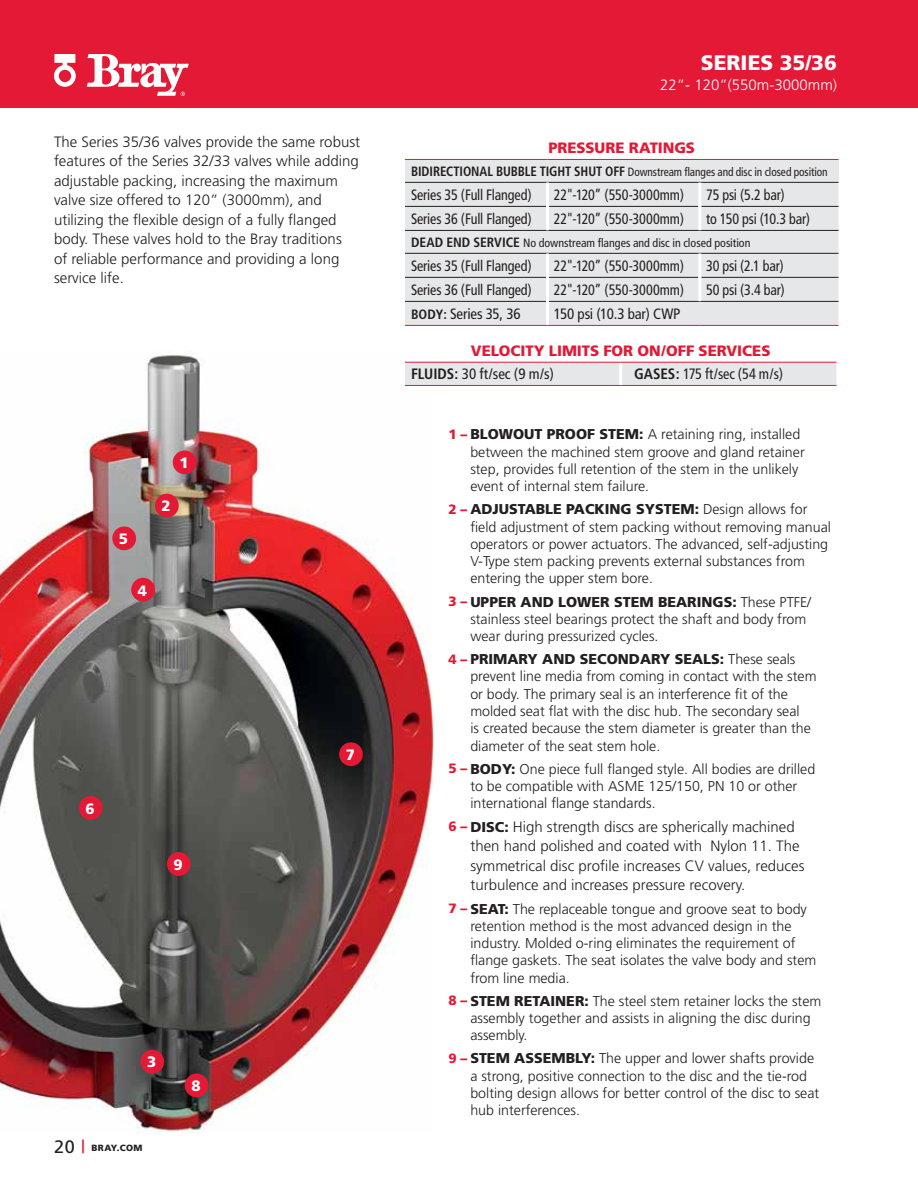
<style>
.page{position:relative;width:918px;height:1188px;background:#fff}
.page>*{position:absolute;margin:0;border:0;box-sizing:border-box;transform-origin:0 0}
.t1{font:900 21px "Frutiger";color:#fff}
.t2{font:300 15px/19.5px "Frutiger";color:#231f20}
.t3{font:condensed 15px "Frutiger";letter-spacing:-.01em;color:#231f20;scale:.94 1}
.t4{font:900 15px/23.2px "Frutiger";letter-spacing:-.005em;color:#e31936}
.t5{font:condensed 15px "Frutiger";letter-spacing:-.01em;color:#231f20}
.t6{font:condensed 15px "Frutiger";letter-spacing:-.01em;color:#231f20;scale:.95 1}
.t7{font:300 15px "Frutiger";color:#fff}
.t8{font:900 15px "Frutiger";color:#fff}
.t9{font:300 14.25px/17.2px "Frutiger";color:#231f20}
.t10{font:condensed 12px "Frutiger";letter-spacing:-.005em;color:#231f20;scale:.95 1}
.t11{font:condensed 12px "Frutiger";letter-spacing:-.005em;color:#231f20}
.t12{font:900 9px "Frutiger";letter-spacing:.04em;color:#231f20}
.s1{font-weight:700;font-size:13.5px}
.s2{font-weight:700;font-stretch:condensed;color:#231f20}
.s3{font-weight:400;font-stretch:condensed;color:#231f20}
.s4{font-weight:700}
.s5{font-weight:400;font-size:18px}
.s6{font-weight:400;font-size:18px;color:#e31936}
.s7{font-weight:900;font-size:13.5px;color:#e31936}
.s8{font-weight:900}
.s9{font-weight:900;font-size:14.25px}
</style>
<div class="page">
<div style="left:0;top:0;width:918px;height:108px;background:#e31936"></div>
<svg style="left:87px;top:54px;width:102px;height:42px"></svg>
<svg style="left:54px;top:54px;width:22px;height:33px"></svg>
<img style="left:0;top:351px;width:433px;height:783px">
<div style="left:173px;top:450px;width:24px;height:24px;background:#e31936;border-radius:50%"></div>
<div style="left:140px;top:1050px;width:24px;height:24px;background:#e31936;border-radius:50%"></div>
<div style="left:131px;top:578px;width:24px;height:24px;background:#e31936;border-radius:50%"></div>
<div style="left:155px;top:494px;width:24px;height:23px;background:#e31936;border-radius:50%"></div>
<div style="left:112px;top:527px;width:24px;height:23px;background:#e31936;border-radius:50%"></div>
<div style="left:79px;top:796px;width:24px;height:24px;background:#e31936;border-radius:50%"></div>
<div style="left:339px;top:742px;width:24px;height:24px;background:#e31936;border-radius:50%"></div>
<div style="left:185px;top:1074px;width:23px;height:23px;background:#e31936;border-radius:50%"></div>
<div style="left:167px;top:852px;width:24px;height:24px;background:#e31936;border-radius:50%"></div>
<div style="left:405px;top:159px;width:434px;height:23px;background:#e6e7e8"></div>
<div style="left:405px;top:183px;width:434px;height:142px;background:#e6e7e8"></div>
<hr style="left:405px;top:182px;width:143px;height:1px;background:#231f20">
<hr style="left:548px;top:182px;width:152px;height:1px;background:#231f20">
<hr style="left:700px;top:182px;width:139px;height:1px;background:#231f20">
<hr style="left:405px;top:206px;width:141px;height:1px;background:#231f20">
<hr style="left:549px;top:206px;width:149px;height:1px;background:#231f20">
<hr style="left:701px;top:206px;width:138px;height:1px;background:#231f20">
<hr style="left:405px;top:230px;width:143px;height:1px;background:#231f20">
<hr style="left:548px;top:230px;width:152px;height:1px;background:#231f20">
<hr style="left:700px;top:230px;width:139px;height:1px;background:#231f20">
<hr style="left:405px;top:253px;width:143px;height:1px;background:#231f20">
<hr style="left:548px;top:253px;width:152px;height:1px;background:#231f20">
<hr style="left:700px;top:253px;width:139px;height:1px;background:#231f20">
<hr style="left:405px;top:277px;width:141px;height:1px;background:#231f20">
<hr style="left:549px;top:277px;width:149px;height:1px;background:#231f20">
<hr style="left:701px;top:277px;width:138px;height:1px;background:#231f20">
<hr style="left:405px;top:301px;width:141px;height:1px;background:#231f20">
<hr style="left:549px;top:301px;width:151px;height:1px;background:#231f20">
<hr style="left:700px;top:301px;width:139px;height:1px;background:#231f20">
<hr style="left:546px;top:183px;width:3px;height:23px;background:#fff">
<hr style="left:698px;top:183px;width:3px;height:23px;background:#fff">
<hr style="left:546px;top:206px;width:3px;height:24px;background:#fff">
<hr style="left:698px;top:206px;width:3px;height:24px;background:#fff">
<hr style="left:546px;top:254px;width:3px;height:23px;background:#fff">
<hr style="left:698px;top:254px;width:3px;height:23px;background:#fff">
<hr style="left:546px;top:277px;width:3px;height:24px;background:#fff">
<hr style="left:698px;top:277px;width:3px;height:24px;background:#fff">
<hr style="left:546px;top:301px;width:3px;height:24px;background:#fff">
<hr style="left:405px;top:159px;width:143px;height:1px;background:#e31936">
<hr style="left:548px;top:159px;width:152px;height:1px;background:#e31936">
<hr style="left:700px;top:159px;width:139px;height:1px;background:#e31936">
<hr style="left:405px;top:325px;width:143px;height:1px;background:#e31936">
<hr style="left:548px;top:325px;width:152px;height:1px;background:#e31936">
<hr style="left:700px;top:325px;width:139px;height:1px;background:#e31936">
<div style="left:405px;top:363px;width:431px;height:22px;background:#e6e7e8"></div>
<hr style="left:619px;top:363px;width:3px;height:22px;background:#fff">
<hr style="left:405px;top:362px;width:216px;height:1px;background:#e31936">
<hr style="left:621px;top:362px;width:215px;height:1px;background:#e31936">
<hr style="left:405px;top:385px;width:216px;height:1px;background:#e31936">
<hr style="left:621px;top:385px;width:215px;height:1px;background:#e31936">
<h1 class="t1" style="left:701px;top:50px;width:138px">SERIES 35/36</h1>
<p class="t7" style="left:660px;top:76px;width:178px">22”- 120”(550m-3000mm)</p>
<p class="t2" style="left:54px;top:132px;width:308px">The Series 35/36 valves provide the same robust features of the Series 32/33 valves while adding adjustable packing, increasing the maximum valve size offered to 120” (3000mm), and utilizing the flexible design of a fully flanged body. These valves hold to the Bray traditions<br>of reliable performance and providing a long service life.</p>
<p class="t4" style="left:549px;top:136px;width:148px">PRESSURE RATINGS</p>
<p class="t10" style="left:411px;top:165px;width:440px"><span class="s1">BIDIRECTIONAL BUBBLE TIGHT SHUT OFF</span> Downstream flanges and disc in closed position</p>
<p class="t3" style="left:411px;top:186px;width:130px">Series 35 (Full Flanged)</p>
<p class="t3" style="left:554px;top:186px;width:140px">22"-120” (550-3000mm)</p>
<p class="t3" style="left:706px;top:186px;width:85px">75 psi (5.2 bar)</p>
<p class="t3" style="left:411px;top:210px;width:130px">Series 36 (Full Flanged)</p>
<p class="t3" style="left:554px;top:210px;width:140px">22"-120” (550-3000mm)</p>
<p class="t3" style="left:706px;top:210px;width:112px">to 150 psi (10.3 bar)</p>
<p class="t11" style="left:411px;top:236px;width:341px"><span class="s1">DEAD END SERVICE</span> No downstream flanges and disc in closed position</p>
<p class="t3" style="left:411px;top:257px;width:130px">Series 35 (Full Flanged)</p>
<p class="t3" style="left:554px;top:257px;width:140px">22"-120” (550-3000mm)</p>
<p class="t3" style="left:706px;top:257px;width:84px">30 psi (2.1 bar)</p>
<p class="t3" style="left:411px;top:281px;width:130px">Series 36 (Full Flanged)</p>
<p class="t3" style="left:554px;top:281px;width:140px">22"-120” (550-3000mm)</p>
<p class="t3" style="left:706px;top:281px;width:85px">50 psi (3.4 bar)</p>
<p class="t5" style="left:411px;top:305px;width:111px"><span class="s1">BODY:</span> Series 35, 36</p>
<p class="t5" style="left:554px;top:305px;width:128px">150 psi (10.3 bar) CWP</p>
<p class="t4" style="left:411px;top:339px;width:361px;text-indent:60px">VELOCITY LIMITS FOR ON/OFF SERVICES<br><span class="s2">FLUIDS:</span> <span class="s3">30 ft/sec (9 m/s)</span></p>
<p class="t6" style="left:634px;top:366px;width:158px"><span class="s4">GASES:</span> 175 ft/sec (54 m/s)</p>
<p class="t8" style="left:119px;top:530px;width:11px">5</p>
<p class="t8" style="left:179px;top:454px;width:11px">1</p>
<p class="t8" style="left:162px;top:497px;width:11px">2</p>
<p class="t8" style="left:138px;top:581px;width:11px">4</p>
<p class="t8" style="left:86px;top:799px;width:11px">6</p>
<p class="t8" style="left:174px;top:856px;width:11px">9</p>
<p class="t8" style="left:147px;top:1053px;width:11px">3</p>
<p class="t8" style="left:191px;top:1077px;width:11px">8</p>
<p class="t12" style="left:54px;top:1143px;width:90px"><span class="s5">20</span> <span class="s6">|</span> BRAY.COM</p>
<p class="t8" style="left:346px;top:746px;width:11px">7</p>
<p class="t9" style="left:470px;top:426px;width:336px;text-indent:-22px"><span class="s7">1 –</span> <span class="s8">BLOWOUT PROOF STEM:</span> A retaining ring, installed between the machined stem groove and gland retainer step, provides full retention of the stem in the unlikely event of internal stem failure.</p>
<p class="t9" style="left:470px;top:501px;width:362px;text-indent:-22px"><span class="s7">2 –</span> <span class="s8">ADJUSTABLE PACKING SYSTEM:</span> Design allows for field adjustment of stem packing without removing manual operators or power actuators. The advanced, self-adjusting V-Type stem packing prevents external substances from entering the upper stem bore.</p>
<p class="t9" style="left:470px;top:593px;width:342px;text-indent:-22px"><span class="s7">3 –</span> <span class="s8">UPPER AND LOWER STEM BEARINGS:</span> These PTFE/ stainless steel bearings protect the shaft and body from wear during pressurized cycles.</p>
<p class="t9" style="left:470px;top:651px;width:348px;text-indent:-22px"><span class="s7">4 –</span> <span class="s8">PRIMARY AND SECONDARY SEALS:</span> These seals prevent line media from coming in contact with the stem or body. The primary seal is an interference fit of the molded seat flat with the disc hub. The secondary seal<br>is created because the stem diameter is greater than the diameter of the seat stem hole.</p>
<p class="t9" style="left:470px;top:760px;width:347px;text-indent:-22px"><span class="s7">5 –</span> <span class="s8">BODY:</span> One piece full flanged style. All bodies are drilled to be compatible with ASME 125/150, PN 10 or other international flange standards.</p>
<p class="t2" style="left:470px;top:817px;width:336px;text-indent:-22px"><span class="s7">6 –</span> <span class="s9">DISC:</span> High strength discs are spherically machined then hand polished and coated with Nylon 11. The symmetrical disc profile increases CV values, reduces turbulence and increases pressure recovery.</p>
<p class="t9" style="left:470px;top:900px;width:348px;text-indent:-22px"><span class="s7">7 –</span> <span class="s8">SEAT:</span> The replaceable tongue and groove seat to body retention method is the most advanced design in the industry. Molded o-ring eliminates the requirement of flange gaskets. The seat isolates the valve body and stem from line media.</p>
<p class="t9" style="left:470px;top:992px;width:353px;text-indent:-22px"><span class="s7">8 –</span> <span class="s8">STEM RETAINER:</span> The steel stem retainer locks the stem assembly together and assists in aligning the disc during assembly.</p>
<p class="t9" style="left:470px;top:1050px;width:350px;text-indent:-22px"><span class="s7">9 –</span> <span class="s8">STEM ASSEMBLY:</span> The upper and lower shafts provide a strong, positive connection to the disc and the tie-rod bolting design allows for better control of the disc to seat hub interferences.</p>
</div>
